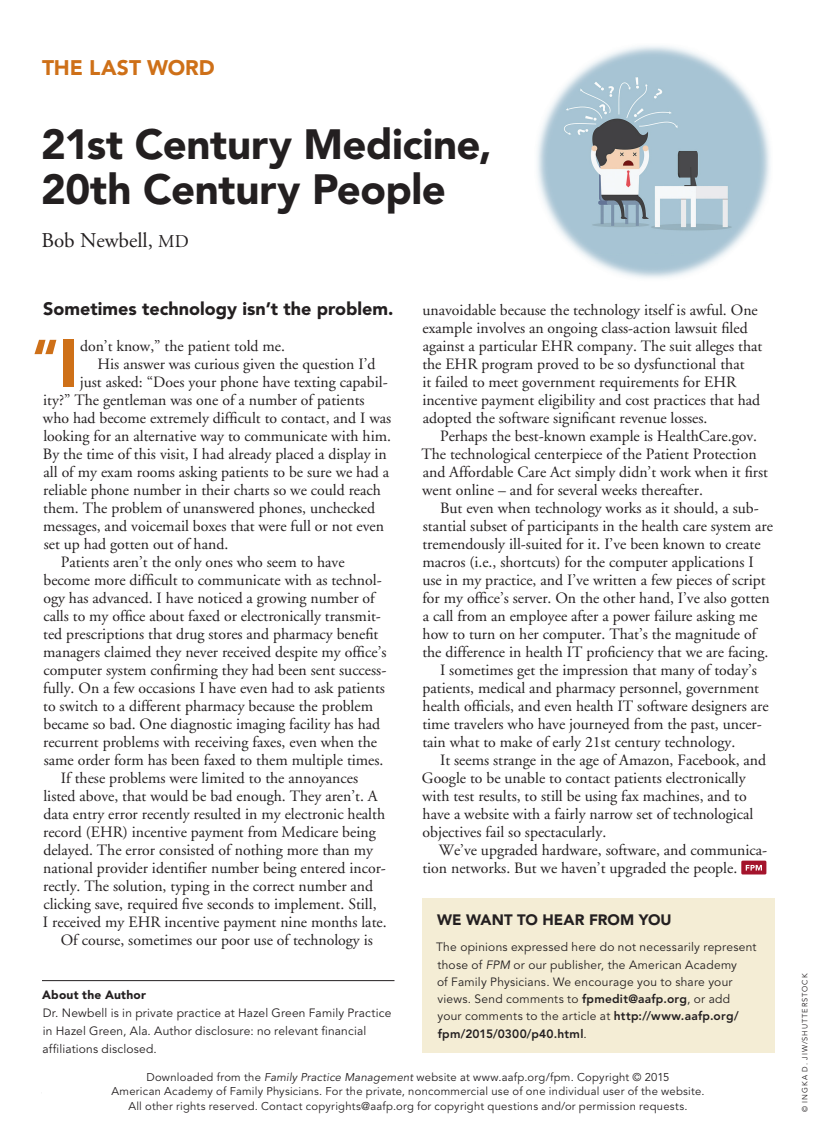
<style>
.page{position:relative;width:837px;height:1134px;background:#fff}
.page>*{position:absolute;margin:0;border:0;box-sizing:border-box;transform-origin:0 0}
.body_dropcap{font:900 50.7px "Avenir LT Std";color:#ce7018}
.article_title{font:900 42px/45px "Avenir LT Std";letter-spacing:-.01em;color:#231f20}
.byline{font:21px "Adobe Garamond";color:#231f20}
.t1{font:900 21px "Avenir LT Std";color:#ce7018}
.dek{font:900 18px "Avenir LT Std";color:#231f20}
.body{font:15.75px/18px "Adobe Garamond";color:#231f20}
.body_dropcap-2{font:15.75px "Adobe Garamond";color:#231f20}
.sidebar_head{font:900 15px "Avenir LT Std";color:#231f20}
.sidebar_body{font:12px/17.2px "Avenir LT Std";letter-spacing:.02em;color:#231f20}
.author_bio{font:12px/18px "Avenir LT Std";letter-spacing:.015em;color:#231f20}
.about_author_subhead{font:900 12px "Avenir LT Std";letter-spacing:.02em;color:#231f20}
.sidebar_body-2{font:11.25px/14.2px "Avenir LT Std";letter-spacing:.02em;color:#231f20;text-align:center}
.t2{font:10.5px "Avenir LT Std";letter-spacing:.04em;color:#231f20}
.credit_line{font:7.5px "Avenir LT Std";letter-spacing:.12em;color:#231f20}
.s1{font-size:18px}
.s2{font-size:66.6px}
.s3{font-style:italic}
.s4{font-weight:800}
.s5{font-weight:900}
.s6{font-family:"Adobe Garamond";color:#a4142c}
.s7{font-weight:800;font-size:9px}
</style>
<div class="page">
<img style="left:537px;top:46px;width:233px;height:232px">
<div style="left:741px;top:861px;width:25px;height:13px;background:#a4142c;border-radius:2px"></div>
<svg style="left:746px;top:865px;width:16px;height:6px"></svg>
<hr style="left:42px;top:980px;width:352px;height:1px;background:#231f20">
<div style="left:422px;top:899px;width:352px;height:154px;background:#f4edd5"></div>
<h3 class="t1" style="left:42px;top:55px;width:174px">THE LAST WORD</h3>
<p class="article_title" style="left:41px;top:121px;width:452px">21st Century Medicine,<br>20th Century People</p>
<p class="byline" style="left:41px;top:229px;width:149px">Bob Newbell, <span class="s1">MD</span></p>
<p class="dek" style="left:43px;top:298px;width:352px">Sometimes technology isn’t the problem.</p>
<p class="body_dropcap" style="left:32px;top:327px;width:47px">“<span class="s2">I</span></p>
<p class="body_dropcap-2" style="left:80px;top:338px;width:207px">don’t know,” the patient told me.</p>
<p class="body" style="left:422px;top:301px;width:342px">unavoidable because the technology itself is awful. One example involves an ongoing class-action lawsuit filed against a particular EHR company. The suit alleges that the EHR program proved to be so dysfunctional that<br>it failed to meet government requirements for EHR incentive payment eligibility and cost practices that had adopted the software significant revenue losses.</p>
<p class="body" style="left:421px;top:427px;width:348px;text-indent:19px">Perhaps the best-known example is HealthCare.gov.<br>The technological centerpiece of the Patient Protection and Affordable Care Act simply didn’t work when it first went online – and for several weeks thereafter.</p>
<p class="body" style="left:422px;top:499px;width:352px;text-indent:18px">But even when technology works as it should, a sub&shy;stantial subset of participants in the health care system are tremendously ill-suited for it. I’ve been known to create macros (i.e., shortcuts) for the computer applications I use in my practice, and I’ve written a few pieces of script for my office’s server. On the other hand, I’ve also gotten a call from an employee after a power failure asking me how to turn on her computer. That’s the magnitude of the difference in health IT proficiency that we are facing.</p>
<p class="body" style="left:422px;top:661px;width:348px;text-indent:18px">I sometimes get the impression that many of today’s patients, medical and pharmacy personnel, government health officials, and even health IT software designers are time travelers who have journeyed from the past, uncer&shy;tain what to make of early 21st century technology.</p>
<p class="body" style="left:422px;top:751px;width:346px;text-indent:18px">It seems strange in the age of Amazon, Facebook, and Google to be unable to contact patients electronically with test results, to still be using fax machines, and to have a website with a fairly narrow set of technological objectives fail so spectacularly.</p>
<p class="body" style="left:422px;top:841px;width:346px;text-indent:17px">We’ve upgraded hardware, software, and communica&shy;tion networks. But we haven’t upgraded the people.</p>
<p class="body" style="left:98px;top:355px;width:279px">His answer was curious given the question I’d</p>
<p class="body" style="left:80px;top:373px;width:309px">just asked: “Does your phone have texting capabil-</p>
<p class="body" style="left:43px;top:391px;width:323px">ity?” The gentleman was one of a number of patients</p>
<p class="body" style="left:43px;top:409px;width:350px">who had become extremely difficult to contact, and I was</p>
<p class="body" style="left:43px;top:427px;width:349px">looking for an alternative way to communicate with him.</p>
<p class="body" style="left:43px;top:445px;width:346px">By the time of this visit, I had already placed a display in</p>
<p class="body" style="left:44px;top:463px;width:347px">all of my exam rooms asking patients to be sure we had a</p>
<p class="body" style="left:43px;top:481px;width:339px">reliable phone number in their charts so we could reach</p>
<p class="body" style="left:43px;top:499px;width:333px">them. The problem of unanswered phones, unchecked</p>
<p class="body" style="left:43px;top:517px;width:342px">messages, and voicemail boxes that were full or not even</p>
<p class="body" style="left:44px;top:535px;width:186px">set up had gotten out of hand.</p>
<p class="body" style="left:43px;top:553px;width:345px;text-indent:18px">Patients aren’t the only ones who seem to have become more difficult to communicate with as technol&shy;ogy has advanced. I have noticed a growing number of calls to my office about faxed or electronically transmit&shy;ted prescriptions that drug stores and pharmacy benefit managers claimed they never received despite my office’s computer system confirming they had been sent success&shy;fully. On a few occasions I have even had to ask patients to switch to a different pharmacy because the problem became so bad. One diagnostic imaging facility has had recurrent problems with receiving faxes, even when the same order form has been faxed to them multiple times.</p>
<p class="body" style="left:43px;top:769px;width:345px;text-indent:18px">If these problems were limited to the annoyances listed above, that would be bad enough. They aren’t. A data entry error recently resulted in my electronic health record (EHR) incentive payment from Medicare being delayed. The error consisted of nothing more than my national provider identifier number being entered incor&shy;rectly. The solution, typing in the correct number and clicking save, required five seconds to implement. Still,<br>I received my EHR incentive payment nine months late.</p>
<p class="body" style="left:61px;top:931px;width:314px">Of course, sometimes our poor use of technology is</p>
<p class="sidebar_head" style="left:437px;top:911px;width:236px">WE WANT TO HEAR FROM YOU</p>
<p class="sidebar_body" style="left:436px;top:939px;width:322px">The opinions expressed here do not necessarily represent those of <span class="s3">FPM</span> or our publisher, the American Academy<br>of Family Physicians. We encourage you to share your views. Send comments to <span class="s4">fpmedit@aafp.org</span>, or add<br>your comments to the article at <span class="s4">http://www.aafp.org/ fpm/2015/0300/p40.html</span>.</p>
<p class="sidebar_body-2" style="left:111px;top:1070px;width:595px">Downloaded from the <span class="s3">Family Practice Management</span> website at www.aafp.org/fpm. Copyright © 2015<br>American Academy of Family Physicians. For the private, noncommercial use of one individual user of the website.<br>All other rights reserved. Contact copyrights@aafp.org for copyright questions and/or permission requests.</p>
<p class="about_author_subhead" style="left:42px;top:988px;width:105px">About the Author</p>
<p class="author_bio" style="left:42px;top:1004px;width:350px">Dr. Newbell is in private practice at Hazel Green Family Practice in Hazel Green, Ala. Author disclosure: no relevant financial affiliations disclosed.</p>
<p class="t2" style="left:42px;top:1086px;width:376px"><span class="s5">40</span> <span class="s6">|</span> <span class="s7">FAMILY PRACTICE MANAGEMENT</span> <span class="s6">|</span> www.aafp.org/fpm <span class="s6">|</span> March/April 2015</p>
<p class="credit_line" style="left:801px;top:1112px;width:140px;rotate:-90deg">© INGKA D. JIW/SHUTTERSTOCK</p>
</div>
